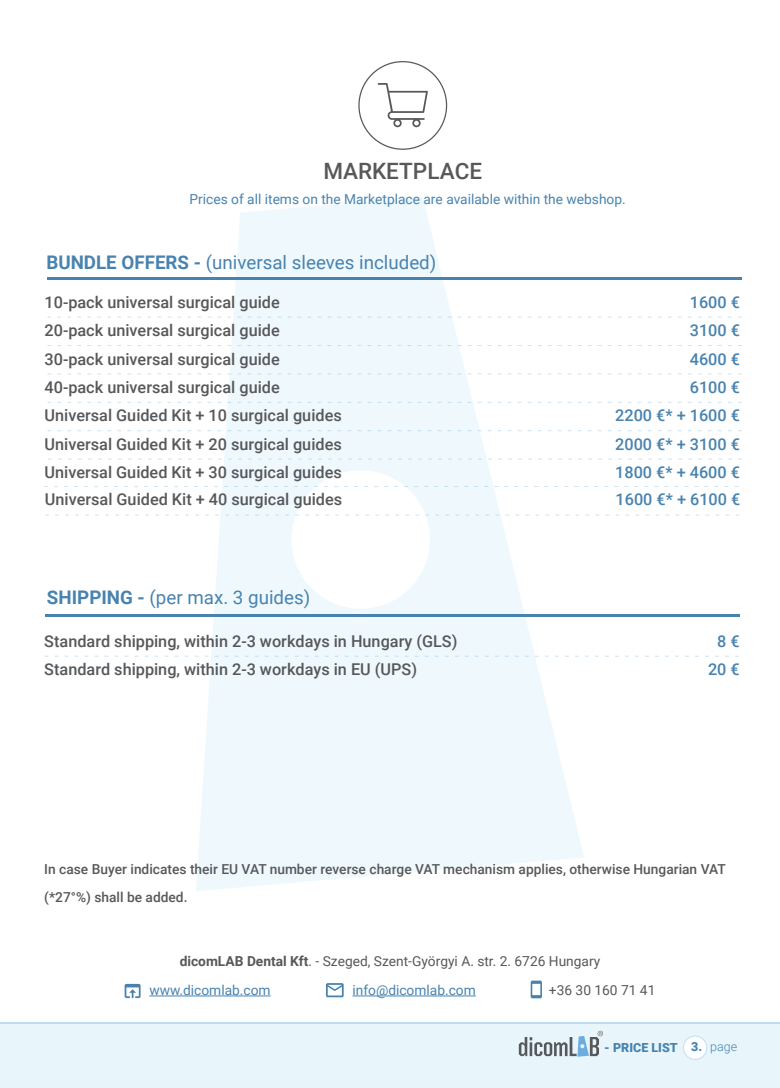
<style>
.page{position:relative;width:780px;height:1088px;background:#fff}
.page>*{position:absolute;margin:0;border:0;box-sizing:border-box;transform-origin:0 0}
.t1{font:500 22.5px "Roboto";color:#585858}
.t2{font:18.75px "Roboto";color:#4883af}
.t3{font:500 16.25px/28.4px "Roboto";color:#57585a}
.t4{font:500 16.25px/28.4px "Roboto";color:#4883af;text-align:center}
.t5{font:500 13.75px/28.4px "Roboto";color:#57585a}
.t6{font:13.75px "Roboto";color:#4883af}
.t7{font:13.75px "Roboto";color:#57585a}
.t8{font:13.75px "Roboto";color:#585858}
.t9{font:900 12.5px "Roboto";color:#4883af}
.s1{font-weight:700}
.s2{font-weight:300}
</style>
<div class="page">
<svg style="left:196px;top:197px;width:388px;height:694px;fill:#eff9fd"></svg>
<hr style="left:149px;top:995px;width:121px;height:1px;background:#4883af">
<svg style="left:125px;top:984px;width:15px;height:14px"></svg>
<hr style="left:352px;top:995px;width:124px;height:1px;background:#4883af">
<svg style="left:326px;top:983px;width:17px;height:14px"></svg>
<svg style="left:530px;top:980px;width:12px;height:18px"></svg>
<div style="left:0;top:1022px;width:780px;height:66px;background:#e8f6fc"></div>
<hr style="left:0;top:1022px;width:780px;height:2px;background:#6bacde">
<div style="left:682px;top:1035px;width:25px;height:25px;background:#fff;border-radius:50%"></div>
<div style="left:682px;top:1035px;width:25px;height:25px;border:1px solid #6bacde;border-radius:50%"></div>
<svg style="left:519px;top:1031px;width:84px;height:26px"></svg>
<svg style="left:45px;top:656px;width:694px;height:1px"></svg>
<hr style="left:45px;top:615px;width:694px;height:2px;background:#4883af">
<svg style="left:45px;top:515px;width:695px;height:1px"></svg>
<svg style="left:44px;top:486px;width:695px;height:1px"></svg>
<svg style="left:48px;top:459px;width:694px;height:1px"></svg>
<svg style="left:47px;top:317px;width:695px;height:1px"></svg>
<svg style="left:47px;top:430px;width:695px;height:1px"></svg>
<svg style="left:47px;top:402px;width:695px;height:1px"></svg>
<svg style="left:47px;top:373px;width:695px;height:1px"></svg>
<svg style="left:47px;top:345px;width:695px;height:1px"></svg>
<hr style="left:47px;top:277px;width:694px;height:2px;background:#4883af">
<svg style="left:377px;top:83px;width:51px;height:45px"></svg>
<h1 class="t1" style="left:323px;top:155px;width:160px">MARKETPLACE</h1>
<p class="t6" style="left:189px;top:189px;width:437px">Prices of all items on the Marketplace are available within the webshop.</p>
<p class="t2" style="left:46px;top:249px;width:391px"><span class="s1">BUNDLE OFFERS -</span> (universal sleeves included)</p>
<p class="t3" style="left:45px;top:287px;width:299px">10-pack universal surgical guide 20-pack universal surgical guide 30-pack universal surgical guide 40-pack universal surgical guide Universal Guided Kit + 10 surgical guides Universal Guided Kit + 20 surgical guides Universal Guided Kit + 30 surgical guides</p>
<p class="t4" style="left:615px;top:287px;width:126px;text-align:right">1600 €<br>3100 €<br>4600 €<br>6100 €<br>2200 €* + 1600 €<br>2000 €* + 3100 €<br>1800 €* + 4600 €</p>
<p class="t3" style="left:45px;top:484px;width:299px">Universal Guided Kit + 40 surgical guides</p>
<p class="t4" style="left:615px;top:484px;width:126px">1600 €* + 6100 €</p>
<p class="t2" style="left:47px;top:584px;width:265px"><span class="s1">SHIPPING -</span> (per max. 3 guides)</p>
<p class="t3" style="left:44px;top:626px;width:414px">Standard shipping, within 2-3 workdays in Hungary (GLS)<br>Standard shipping, within 2-3 workdays in EU (UPS)</p>
<p class="t4" style="left:708px;top:626px;width:33px">8 €<br>20 €</p>
<p class="t5" style="left:44px;top:854px;width:683px">In case Buyer indicates their EU VAT number reverse charge VAT mechanism applies, otherwise Hungarian VAT (*27°%) shall be added.</p>
<p class="t7" style="left:180px;top:952px;width:422px"><span class="s1">dicomLAB Dental Kft</span>. - Szeged, Szent-Györgyi A. str. 2. 6726 Hungary</p>
<p class="t6" style="left:149px;top:980px;width:123px">www.dicomlab.com</p>
<p class="t6" style="left:352px;top:980px;width:125px">info@dicomlab.com</p>
<p class="t8" style="left:549px;top:980px;width:108px">+36 30 160 71 41</p>
<p class="t9" style="left:604px;top:1039px;width:134px">- PRICE LIST 3. <span class="s2">page</span></p>
</div>
